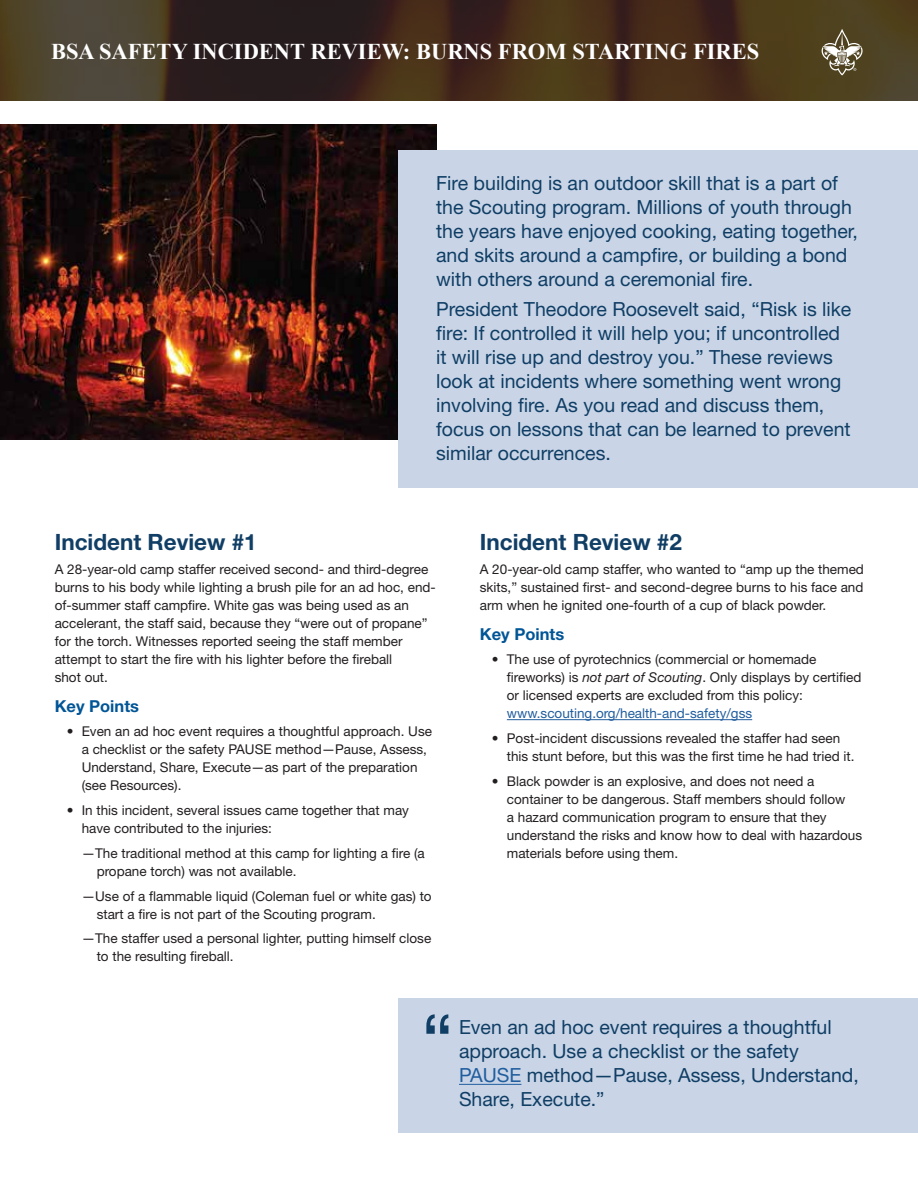
<style>
.page{position:relative;width:918px;height:1188px;background:#fff}
.page>*{position:absolute;margin:0;border:0;box-sizing:border-box;transform-origin:0 0}
.t1{font:75px "Helvetica Neue LT Std";color:#103e65}
.t2{font:700 22.5px "Times New Roman";color:#fff}
.t3{font:700 22.5px "Helvetica Neue LT Std";color:#103e65}
.t4{font:19.5px/24px "Helvetica Neue LT Std";color:#103e65}
.t5{font:700 16.5px "Helvetica Neue LT Std";color:#005596}
.t6{font:13.5px/18px "Helvetica Neue LT Std";color:#231f20}
.t7{font:13.5px "Helvetica Neue LT Std";color:#215e9e}
.s1{font-style:italic}
.s2{color:#215e9e}
</style>
<div class="page">
<svg style="left:0;top:0;width:918px;height:101px;background:#41301f"></svg>
<img style="left:0;top:124px;width:436px;height:316px">
<svg style="left:822px;top:29px;width:41px;height:47px;background:#7d7359"></svg>
<div style="left:399px;top:150px;width:519px;height:337px;background:#c9d5e7"></div>
<hr style="left:507px;top:719px;width:245px;height:1px;background:#215e9e">
<div style="left:399px;top:998px;width:519px;height:134px;background:#c9d5e7"></div>
<hr style="left:459px;top:1084px;width:62px;height:1px;background:#215e9e">
<h2 class="t2" style="left:51px;top:36px;width:710px">BSA SAFETY INCIDENT REVIEW: BURNS FROM STARTING FIRES</h2>
<h3 class="t4" style="left:436px;top:170px;width:423px">Fire building is an outdoor skill that is a part of the Scouting program. Millions of youth through the years have enjoyed cooking, eating together, and skits around a campfire, or building a bond with others around a ceremonial fire.</h3>
<p class="t4" style="left:436px;top:297px;width:417px">President Theodore Roosevelt said, “Risk is like fire: If controlled it will help you; if uncontrolled it will rise up and destroy you.” These reviews look at incidents where something went wrong involving fire. As you read and discuss them, focus on lessons that can be learned to prevent similar occurrences.</p>
<h2 class="t3" style="left:55px;top:528px;width:204px">Incident Review #1</h2>
<p class="t6" style="left:55px;top:560px;width:383px">A 28-year-old camp staffer received second- and third-degree burns to his body while lighting a brush pile for an ad hoc, end&shy;of-summer staff campfire. White gas was being used as an accelerant, the staff said, because they “were out of propane” for the torch. Witnesses reported seeing the staff member attempt to start the fire with his lighter before the fireball<br>shot out.</p>
<p class="t5" style="left:55px;top:695px;width:86px">Key Points</p>
<p class="t6" style="left:82px;top:722px;width:352px;text-indent:-15px">• Even an ad hoc event requires a thoughtful approach. Use a checklist or the safety PAUSE method—Pause, Assess, Understand, Share, Execute—as part of the preparation (see Resources).</p>
<p class="t6" style="left:82px;top:801px;width:329px;text-indent:-15px">• In this incident, several issues came together that may have contributed to the injuries:</p>
<p class="t6" style="left:97px;top:844px;width:330px;text-indent:-15px">—The traditional method at this camp for lighting a fire (a propane torch) was not available.</p>
<p class="t6" style="left:97px;top:887px;width:337px;text-indent:-15px">—Use of a flammable liquid (Coleman fuel or white gas) to start a fire is not part of the Scouting program.</p>
<p class="t6" style="left:97px;top:929px;width:336px;text-indent:-15px">—The staffer used a personal lighter, putting himself close to the resulting fireball.</p>
<h2 class="t3" style="left:480px;top:528px;width:204px">Incident Review #2</h2>
<p class="t6" style="left:480px;top:560px;width:386px;text-align:justify">A 20-year-old camp staffer, who wanted to “amp up the themed skits,” sustained first- and second-degree burns to his face and arm when he ignited one-fourth of a cup of black powder.</p>
<p class="t5" style="left:480px;top:623px;width:86px">Key Points</p>
<p class="t6" style="left:507px;top:650px;width:356px;text-indent:-15px">• The use of pyrotechnics (commercial or homemade fireworks) is <span class="s1">not part of Scouting</span>. Only displays by certified or licensed experts are excluded from this policy:</p>
<p class="t7" style="left:507px;top:705px;width:247px">www.scouting.org/health-and-safety/gss</p>
<p class="t6" style="left:507px;top:729px;width:349px;text-indent:-15px">• Post-incident discussions revealed the staffer had seen this stunt before, but this was the first time he had tried it.</p>
<p class="t6" style="left:507px;top:772px;width:357px;text-indent:-15px">• Black powder is an explosive, and does not need a container to be dangerous. Staff members should follow<br>a hazard communication program to ensure that they understand the risks and know how to deal with hazardous materials before using them.</p>
<h1 class="t1" style="left:421px;top:997px;width:33px">“</h1>
<h3 class="t4" style="left:459px;top:1015px;width:401px">Even an ad hoc event requires a thoughtful approach. Use a checklist or the safety <span class="s2">PAUSE</span> method—Pause, Assess, Understand, Share, Execute.”</h3>
</div>
